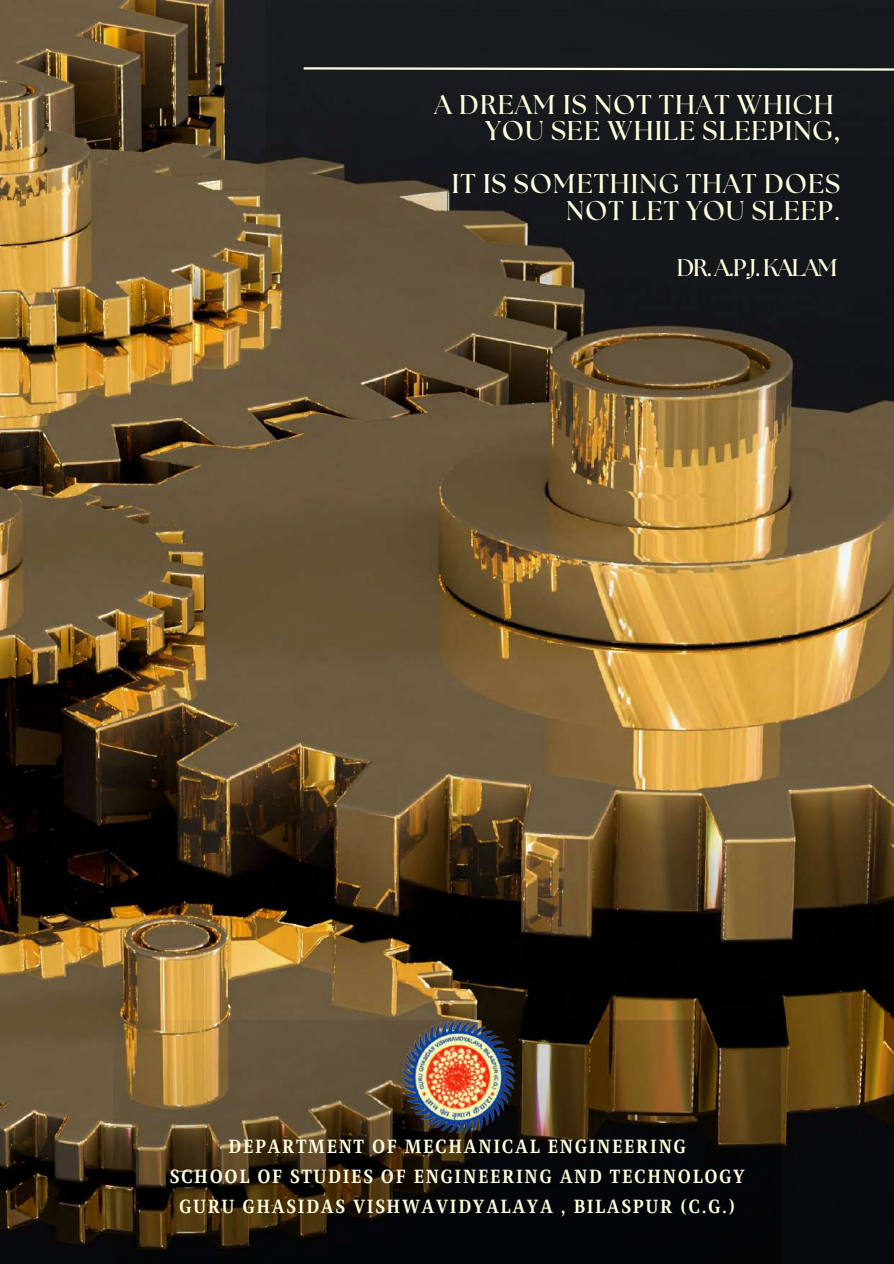
<style>
.page{position:relative;width:894px;height:1264px;background:#fff}
.page>*{position:absolute;margin:0;border:0;box-sizing:border-box;transform-origin:0 0}
.t1{font:700 27.15px/26.5px "The Seasons";letter-spacing:.035em;color:#ffffdf;text-align:right}
.t2{font:700 24px "The Seasons";letter-spacing:-.05em;color:#ffffdf}
.t3{font:700 19.5px/30.5px "Singel";letter-spacing:.085em;color:#ffffdf;text-align:center}
</style>
<div class="page">
<img style="left:0;top:0;width:893px;height:1263px">
<img style="left:265px;top:0;width:628px;height:400px">
<svg style="left:301px;top:66px;width:592px;height:6px;background:#6e7067"></svg>
<img style="left:114px;top:1020px;width:666px;height:243px">
<img style="left:399px;top:1017px;width:118px;height:118px">
<h1 class="t1" style="left:434px;top:92px;width:407px">A DREAM IS NOT THAT WHICH<br>YOU SEE WHILE SLEEPING,</h1>
<h1 class="t1" style="left:452px;top:172px;width:389px">IT IS SOMETHING THAT DOES<br>NOT LET YOU SLEEP.</h1>
<p class="t2" style="left:676px;top:256px;width:163px">DR.A.P.J.KALAM</p>
<p class="t3" style="left:170px;top:1131px;width:576px">DEPARTMENT OF MECHANICAL ENGINEERING<br>SCHOOL OF STUDIES OF ENGINEERING AND TECHNOLOGY<br>GURU GHASIDAS VISHWAVIDYALAYA , BILASPUR (C.G.)</p>
</div>
